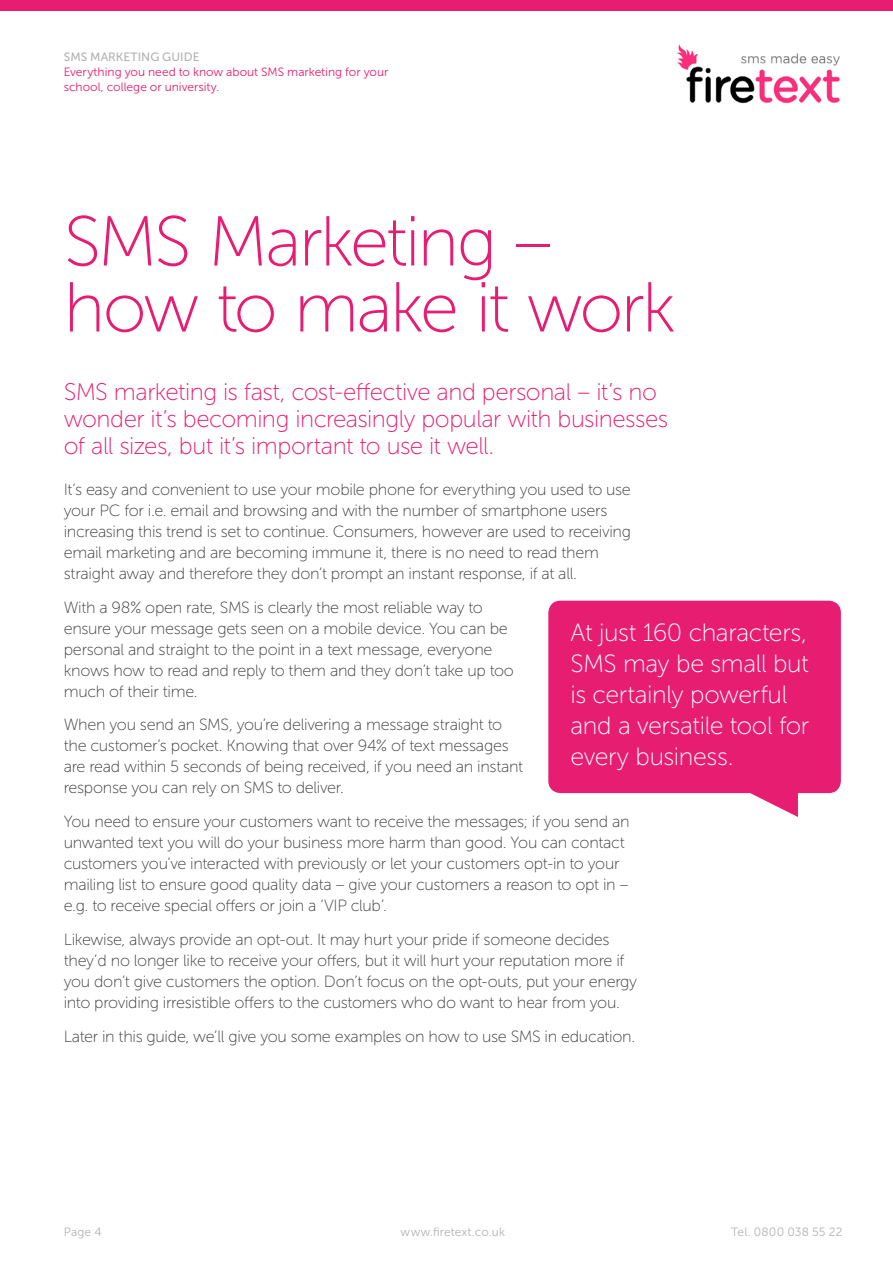
<style>
.page{position:relative;width:893px;height:1263px;background:#fff}
.page>*{position:absolute;margin:0;border:0;box-sizing:border-box;transform-origin:0 0}
.t1{font:70.5px/66px "Museo Sans 100";letter-spacing:-.04em;color:#e71d72}
.t2{font:24.9px/31px "Museo Sans 100";letter-spacing:-.015em;color:#fff}
.t3{font:24px/27px "Museo Sans 100";letter-spacing:-.02em;color:#e71d72}
.t4{font:16.2px/21px "Museo Sans 100";letter-spacing:-.02em;color:#3c3c3b}
.t5{font:12px/15px "Museo Sans 300";color:#e71d72}
.t6{font:12px "Museo Sans 300";letter-spacing:.01em;color:#b3b2b2}
.t7{font:12px "Museo Sans 500";letter-spacing:.005em;color:#b3b2b2}
</style>
<div class="page">
<img style="left:677px;top:44px;width:163px;height:60px">
<div style="left:0;top:0;width:893px;height:11px;background:#e71d72"></div>
<svg style="left:739px;top:793px;width:59px;height:24px"></svg>
<div style="left:548px;top:601px;width:293px;height:192px;background:#e71d72;border-radius:12px"></div>
<p class="t7" style="left:64px;top:50px;width:137px">SMS MARKETING GUIDE</p>
<p class="t5" style="left:64px;top:65px;width:326px">Everything you need to know about SMS marketing for your school, college or university.</p>
<h1 class="t1" style="left:64px;top:209px;width:614px">SMS Marketing – how to make it work</h1>
<h3 class="t3" style="left:64px;top:378px;width:606px">SMS marketing is fast, cost-effective and personal – it’s no wonder it’s becoming increasingly popular with businesses of all sizes, but it’s important to use it well.</h3>
<p class="t4" style="left:64px;top:479px;width:569px">It’s easy and convenient to use your mobile phone for everything you used to use your PC for i.e. email and browsing and with the number of smartphone users increasing this trend is set to continue. Consumers, however are used to receiving email marketing and are becoming immune it, there is no need to read them straight away and therefore they don’t prompt an instant response, if at all.</p>
<p class="t4" style="left:64px;top:597px;width:452px">With a 98% open rate, SMS is clearly the most reliable way to ensure your message gets seen on a mobile device. You can be personal and straight to the point in a text message, everyone knows how to read and reply to them and they don’t take up too much of their time.</p>
<p class="t4" style="left:64px;top:714px;width:461px">When you send an SMS, you’re delivering a message straight to the customer’s pocket. Knowing that over 94% of text messages are read within 5 seconds of being received, if you need an instant response you can rely on SMS to deliver.</p>
<p class="t4" style="left:64px;top:811px;width:567px">You need to ensure your customers want to receive the messages; if you send an unwanted text you will do your business more harm than good. You can contact customers you’ve interacted with previously or let your customers opt-in to your mailing list to ensure good quality data – give your customers a reason to opt in – e.g. to receive special offers or join a ‘VIP club’.</p>
<p class="t4" style="left:64px;top:929px;width:575px">Likewise, always provide an opt-out. It may hurt your pride if someone decides they’d no longer like to receive your offers, but it will hurt your reputation more if you don’t give customers the option. Don’t focus on the opt-outs, put your energy into providing irresistible offers to the customers who do want to hear from you.</p>
<p class="t4" style="left:64px;top:1026px;width:573px">Later in this guide, we’ll give you some examples on how to use SMS in education.</p>
<h2 class="t2" style="left:571px;top:617px;width:240px">At just 160 characters,<br>SMS may be small but is certainly powerful and a versatile tool for every business.</h2>
<p class="t6" style="left:64px;top:1225px;width:39px">Page 4</p>
<p class="t6" style="left:401px;top:1225px;width:106px">www.firetext.co.uk</p>
<p class="t6" style="left:731px;top:1225px;width:113px">Tel. 0800 038 55 22</p>
</div>
